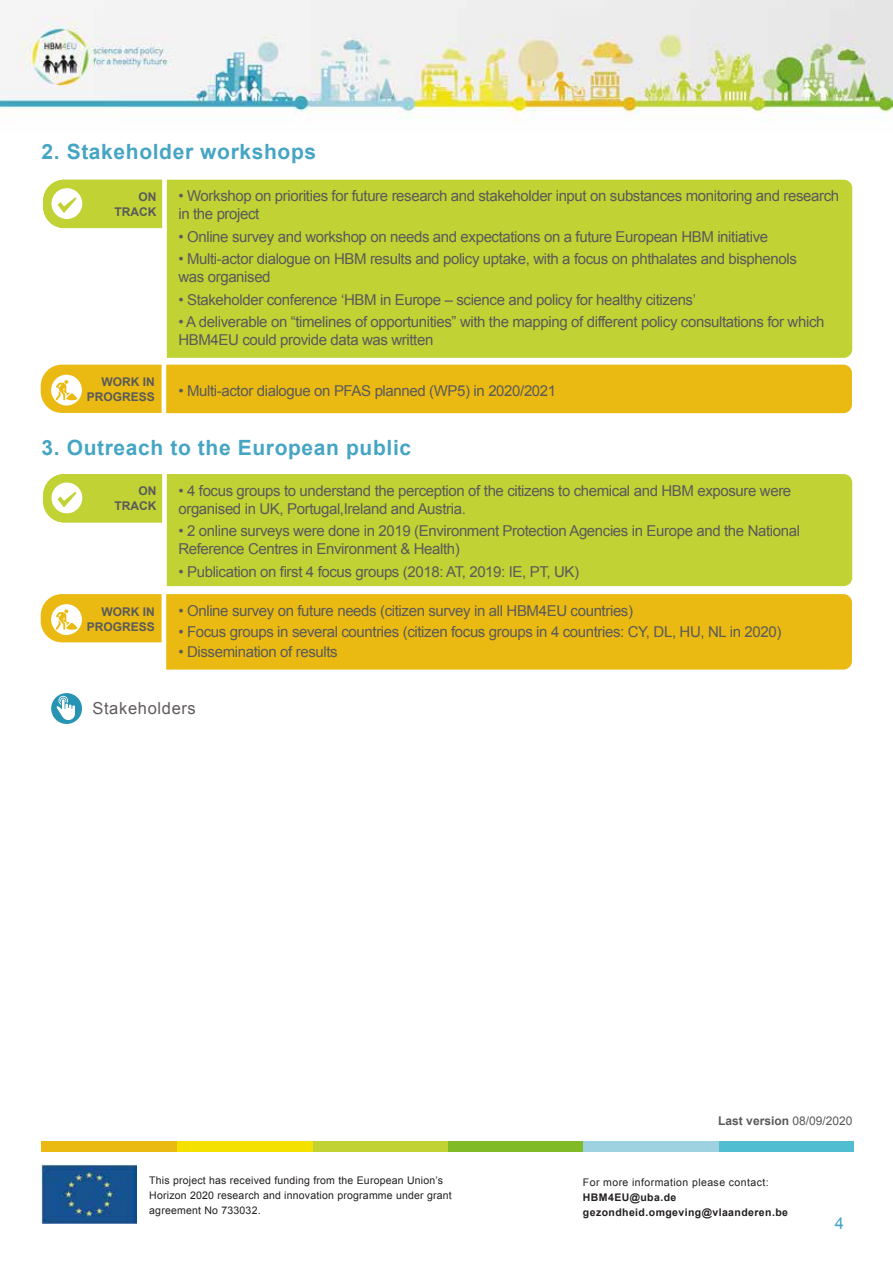
<style>
.page{position:relative;width:893px;height:1263px;background:#fff}
.page>*{position:absolute;margin:0;border:0;box-sizing:border-box;transform-origin:0 0}
.t1{font:700 21px "Arial";letter-spacing:.03em;color:#46a5c4}
.t2{font:16.5px "Arial";letter-spacing:.04em;color:#605c5b}
.t3{font:16.5px "Arial";color:#46a5c4}
.t4{font:15px/18px "Arial";letter-spacing:-.025em;color:#5a5a5a}
.t5{font:700 12px/15px "Arial";color:#5a5a5a;text-align:right}
.t6{font:700 12px "Arial";color:#5b5a5a}
.t7{font:10.5px/15px "Arial";letter-spacing:.02em;color:#221f20}
.t8{font:700 10.5px/15px "Arial";letter-spacing:.04em;color:#221f20}
.t9{font:10.5px "Arial";letter-spacing:.04em;color:#221f20}
.s1{font-weight:400}
</style>
<div class="page">
<div style="left:718px;top:1141px;width:136px;height:10px;background:#50bdd0"></div>
<div style="left:583px;top:1141px;width:135px;height:10px;background:#9fd2e0"></div>
<div style="left:448px;top:1141px;width:135px;height:10px;background:#80ba27"></div>
<div style="left:312px;top:1141px;width:136px;height:10px;background:#c1d235"></div>
<div style="left:177px;top:1141px;width:135px;height:10px;background:#f4e100"></div>
<div style="left:41px;top:1141px;width:136px;height:10px;background:#ebba12"></div>
<img style="left:41px;top:1164px;width:96px;height:59px">
<img style="left:0;top:0;width:893px;height:122px">
<div style="left:167px;top:180px;width:685px;height:178px;background:#c1d235"></div>
<svg style="left:43px;top:180px;width:119px;height:48px;background:#cad852"></svg>
<div style="left:41px;top:365px;width:811px;height:48px;background:#ebba12"></div>
<div style="left:167px;top:474px;width:685px;height:112px;background:#c1d235"></div>
<svg style="left:43px;top:474px;width:119px;height:48px;background:#cad852"></svg>
<div style="left:166px;top:594px;width:686px;height:76px;background:#ebba12"></div>
<svg style="left:41px;top:594px;width:121px;height:48px;background:#edc331"></svg>
<div style="left:51px;top:693px;width:31px;height:31px;background:#2894b3;border-radius:50%"></div>
<svg style="left:57px;top:696px;width:18px;height:24px"></svg>
<h1 class="t1" style="left:41px;top:137px;width:276px">2. Stakeholder workshops</h1>
<p class="t5" style="left:115px;top:189px;width:43px">ON<br>TRACK</p>
<p class="t4" style="left:178px;top:187px;width:662px">• Workshop on priorities for future research and stakeholder input on substances monitoring and research in the project</p>
<p class="t4" style="left:178px;top:228px;width:591px">• Online survey and workshop on needs and expectations on a future European HBM initiative</p>
<p class="t4" style="left:178px;top:250px;width:620px">• Multi-actor dialogue on HBM results and policy uptake, with a focus on phthalates and bisphenols was organised</p>
<p class="t4" style="left:178px;top:291px;width:519px">• Stakeholder conference ‘HBM in Europe – science and policy for healthy citizens’</p>
<p class="t4" style="left:178px;top:313px;width:647px">• A deliverable on “timelines of opportunities” with the mapping of different policy consultations for which<br>HBM4EU could provide data was written</p>
<p class="t5" style="left:87px;top:375px;width:70px">WORK IN<br>PROGRESS</p>
<p class="t4" style="left:178px;top:382px;width:379px">• Multi-actor dialogue on PFAS planned (WP5) in 2020/2021</p>
<h1 class="t1" style="left:41px;top:434px;width:371px">3. Outreach to the European public</h1>
<p class="t5" style="left:115px;top:484px;width:43px">ON<br>TRACK</p>
<p class="t4" style="left:178px;top:482px;width:614px">• 4 focus groups to understand the perception of the citizens to chemical and HBM exposure were organised in UK, Portugal,Ireland and Austria.</p>
<p class="t4" style="left:178px;top:522px;width:623px">• 2 online surveys were done in 2019 (Environment Protection Agencies in Europe and the National<br>Reference Centres in Environment &amp; Health)</p>
<p class="t4" style="left:178px;top:563px;width:402px">• Publication on first 4 focus groups (2018: AT, 2019: IE, PT, UK)</p>
<p class="t5" style="left:87px;top:604px;width:70px">WORK IN<br>PROGRESS</p>
<p class="t4" style="left:178px;top:602px;width:456px">• Online survey on future needs (citizen survey in all HBM4EU countries)</p>
<p class="t4" style="left:178px;top:623px;width:604px">• Focus groups in several countries (citizen focus groups in 4 countries: CY, DL, HU, NL in 2020)</p>
<p class="t4" style="left:178px;top:643px;width:161px">• Dissemination of results</p>
<p class="t2" style="left:92px;top:697px;width:105px">Stakeholders</p>
<p class="t7" style="left:149px;top:1173px;width:304px">This project has received funding from the European Union’s<br>Horizon 2020 research and innovation programme under grant agreement No 733032.</p>
<p class="t6" style="left:718px;top:1113px;width:136px">Last version <span class="s1">08/09/2020</span></p>
<p class="t9" style="left:583px;top:1175px;width:187px">For more information please contact:</p>
<p class="t8" style="left:583px;top:1190px;width:207px">HBM4EU@uba.de gezondheid.omgeving@vlaanderen.be</p>
<p class="t3" style="left:835px;top:1212px;width:11px">4</p>
</div>
